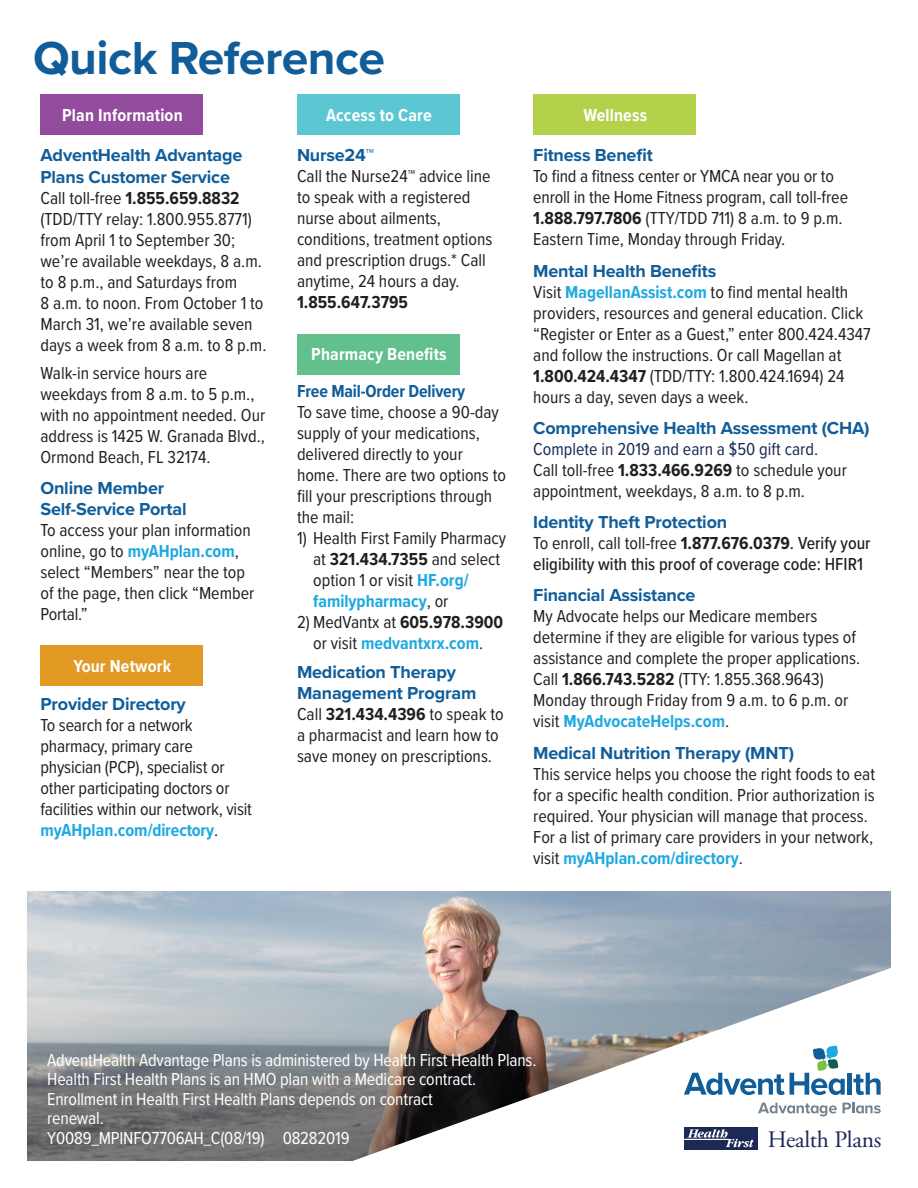
<style>
.page{position:relative;width:918px;height:1188px;background:#fff}
.page>*{position:absolute;margin:0;border:0;box-sizing:border-box;transform-origin:0 0}
.t1{font:700 48px "Proxima Nova";letter-spacing:-.01em;color:#105d9a}
.t2{font:23.55px "Adobe Garamond Pro";letter-spacing:-.01em;color:#1c2856}
.t3{font:18px/21px "Proxima Nova Cond";color:#231f20}
.Text{font:18px/19.5px "Proxima Nova Cond";letter-spacing:-.01em;color:#fff}
.t4{font:700 18px/21.6px "Proxima Nova";letter-spacing:-.01em;color:#105d9a}
.t5{font:500 18px/21px "Proxima Nova Cond";color:#231f20}
.t6{font:700 18px "Proxima Nova Cond";letter-spacing:.01em;color:#fff}
.t7{font:700 18px "Proxima Nova Cond";letter-spacing:-.01em;color:#105d9a}
.s1{font-weight:700}
.s2{font-weight:700;color:#1fa9e1}
.s3{font-family:"Proxima Nova";font-weight:700;color:#105d9a}
.s4{color:#1c2856}
.s5{font-weight:400}
</style>
<div class="page">
<img style="left:27px;top:891px;width:864px;height:147px">
<div style="left:533px;top:94px;width:163px;height:41px;background:#b3d14b"></div>
<div style="left:297px;top:94px;width:163px;height:41px;background:#5bc7d2"></div>
<div style="left:40px;top:94px;width:163px;height:41px;background:#934b9d"></div>
<div style="left:40px;top:646px;width:163px;height:40px;background:#e19924"></div>
<svg style="left:27px;top:1038px;width:250px;height:123px;background:#777a7c"></svg>
<svg style="left:277px;top:958px;width:614px;height:203px"></svg>
<hr style="left:848px;top:1073px;width:4px;height:22px;background:#105d9a">
<svg style="left:853px;top:1073px;width:28px;height:22px"></svg>
<svg style="left:684px;top:1045px;width:161px;height:50px"></svg>
<svg style="left:758px;top:1103px;width:123px;height:13px"></svg>
<div style="left:684px;top:1127px;width:73px;height:23px;background:#1c2856"></div>
<hr style="left:684px;top:1139px;width:44px;height:1px;background:#fff">
<svg style="left:687px;top:1129px;width:67px;height:18px"></svg>
<div style="left:297px;top:334px;width:163px;height:40px;background:#61c08b"></div>
<p class="t1" style="left:33px;top:22px;width:354px">Quick Reference</p>
<p class="t6" style="left:62px;top:102px;width:122px">Plan Information</p>
<p class="t6" style="left:326px;top:102px;width:107px">Access to Care</p>
<p class="t6" style="left:583px;top:102px;width:65px">Wellness</p>
<p class="t4" style="left:40px;top:144px;width:203px">AdventHealth Advantage<br>Plans Customer Service</p>
<p class="t3" style="left:40px;top:187px;width:227px">Call toll-free <span class="s1">1.855.659.8832 </span>(TDD/TTY relay: 1.800.955.8771) from April 1 to September 30; we’re available weekdays, 8 a.m. to 8 p.m., and Saturdays from<br>8 a.m. to noon. From October 1 to<br>March 31, we’re available seven days a week from 8 a.m. to 8 p.m.</p>
<p class="t3" style="left:40px;top:361px;width:226px">Walk-in service hours are weekdays from 8 a.m. to 5 p.m., with no appointment needed. Our address is 1425 W. Granada Blvd.,<br>Ormond Beach, FL 32174.</p>
<p class="t4" style="left:40px;top:477px;width:148px">Online Member<br>Self-Service Portal</p>
<p class="t3" style="left:40px;top:519px;width:215px">To access your plan information online, go to <span class="s2">myAHplan.com</span>, select “Members” near the top of the page, then click “Member<br>Portal.”</p>
<p class="t3" style="left:533px;top:144px;width:316px"><span class="s3">Fitness Benefit<br></span>To find a fitness center or YMCA near you or to enroll in the Home Fitness program, call toll-free <span class="s1">1.888.797.7806</span> (TTY/TDD 711) 8 a.m. to 9 p.m.<br>Eastern Time, Monday through Friday.</p>
<p class="t3" style="left:533px;top:259px;width:339px"><span class="s3">Mental Health Benefits<br></span>Visit <span class="s2">MagellanAssist.com</span> to find mental health providers, resources and general education. Click “Register or Enter as a Guest,” enter 800.424.4347 and follow the instructions. Or call Magellan at <span class="s1">1.800.424.4347</span> (TDD/TTY: 1.800.424.1694) 24 hours a day, seven days a week.</p>
<p class="t4" style="left:533px;top:417px;width:338px">Comprehensive Health Assessment (CHA)</p>
<p class="t3" style="left:533px;top:438px;width:315px"><span class="s4">Complete in 2019 and earn a $50 gift card.<br></span>Call toll-free <span class="s1">1.833.466.9269</span> to schedule your appointment, weekdays, 8 a.m. to 8 p.m.</p>
<p class="t5" style="left:533px;top:511px;width:339px"><span class="s3">Identity Theft Protection<br></span><span class="s5">To enroll, call toll-free</span> <span class="s1">1.877.676.0379</span>. Verify your eligibility with this proof of coverage code: HFIR1</p>
<p class="t3" style="left:533px;top:584px;width:329px"><span class="s3">Financial Assistance<br></span>My Advocate helps our Medicare members determine if they are eligible for various types of assistance and complete the proper applications.<br>Call <span class="s1">1.866.743.5282</span> (TTY: 1.855.368.9643)<br>Monday through Friday from 9 a.m. to 6 p.m. or visit <span class="s2">MyAdvocateHelps.com</span>.</p>
<p class="t3" style="left:533px;top:742px;width:343px"><span class="s3">Medical Nutrition Therapy (MNT)<br></span>This service helps you choose the right foods to eat for a specific health condition. Prior authorization is required. Your physician will manage that process.<br>For a list of primary care providers in your network, visit <span class="s2">myAHplan.com/directory</span>.</p>
<p class="t4" style="left:297px;top:144px;width:79px">Nurse24™</p>
<p class="t3" style="left:297px;top:165px;width:197px">Call the Nurse24™ advice line to speak with a registered nurse about ailments, conditions, treatment options and prescription drugs.* Call anytime, 24 hours a day.<br><span class="s1">1.855.647.3795</span></p>
<p class="t6" style="left:311px;top:341px;width:137px">Pharmacy Benefits</p>
<p class="t7" style="left:297px;top:378px;width:170px">Free Mail-Order Delivery</p>
<p class="t3" style="left:297px;top:401px;width:211px">To save time, choose a 90-day supply of your medications, delivered directly to your home. There are two options to fill your prescriptions through the mail:</p>
<p class="t3" style="left:313px;top:527px;width:195px;text-indent:-16px">1) Health First Family Pharmacy at <span class="s1">321.434.7355</span> and select option 1 or visit <span class="s2">HF.org/ familypharmacy</span>, or</p>
<p class="t3" style="left:297px;top:611px;width:208px;text-align:center">2) MedVantx at <span class="s1">605.978.3900 </span>or visit <span class="s2">medvantxrx.com</span>.</p>
<p class="t4" style="left:297px;top:660px;width:181px">Medication Therapy<br>Management Program</p>
<p class="t3" style="left:297px;top:703px;width:208px">Call <span class="s1">321.434.4396</span> to speak to a pharmacist and learn how to save money on prescriptions.</p>
<p class="t6" style="left:74px;top:653px;width:99px">Your Network</p>
<p class="t4" style="left:40px;top:692px;width:147px">Provider Directory</p>
<p class="t3" style="left:40px;top:713px;width:213px">To search for a network pharmacy, primary care physician (PCP), specialist or other participating doctors or facilities within our network, visit <span class="s2">myAHplan.com/directory</span>.</p>
<p class="Text" style="left:47px;top:1049px;width:491px">AdventHealth Advantage Plans is administered by Health First Health Plans.<br>Health First Health Plans is an HMO plan with a Medicare contract.<br>Enrollment in Health First Health Plans depends on contract<br>renewal.</p>
<p class="Text" style="left:47px;top:1127px;width:304px">Y0089_MPINFO7706AH_C(08/19) 08282019</p>
<p class="t2" style="left:768px;top:1125px;width:115px">Health Plans</p>
</div>
